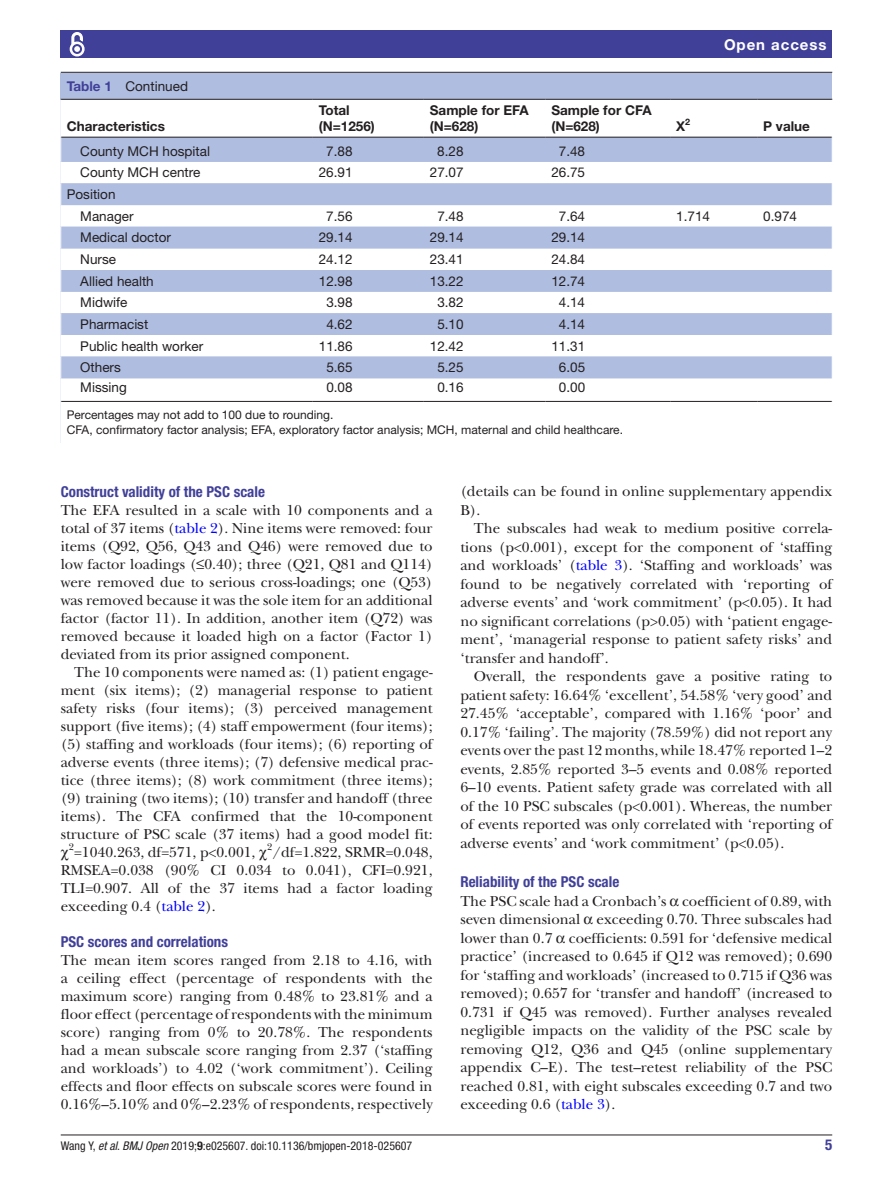
<style>
.page{position:relative;width:893px;height:1191px;background:#fff}
.page>*{position:absolute;margin:0;border:0;box-sizing:border-box;transform-origin:0 0}
.t1{font:15px/18px "New Baskerville";color:#231f20;text-align:justify}
.t2{font:700 condensed 15px "Helvetica Neue LT Std";color:#414099}
.t3{font:700 15px "Helvetica Neue LT Std";letter-spacing:.065em;color:#fff}
.t4{font:13.5px/21.6px "Helvetica Neue LT Std";color:#231f20}
.t5{font:700 13.5px/16.2px "Helvetica Neue LT Std";color:#231f20}
.t6{font:12px/15px "Helvetica Neue LT Std";color:#231f20}
.t7{font:condensed 12px "Helvetica Neue LT Std";color:#231f20}
.t8{font:9.9px "New Baskerville";color:#231f20}
.s1{font-weight:700;color:#414099}
.s2{color:#00f}
.s3{font-style:italic}
.s4{font-weight:700}
</style>
<div class="page">
<hr style="left:61px;top:1134px;width:771px;height:1px;background:#231f20">
<div style="left:61px;top:31px;width:771px;height:27px;background:#414099"></div>
<svg style="left:69px;top:32px;width:16px;height:25px"></svg>
<div style="left:61px;top:91px;width:771px;height:352px;background:#afbde1"></div>
<div style="left:61px;top:100px;width:771px;height:343px;background:#fff"></div>
<svg style="left:61px;top:138px;width:771px;height:240px"></svg>
<hr style="left:61px;top:99px;width:252px;height:1px;background:#231f20">
<hr style="left:61px;top:137px;width:252px;height:1px;background:#231f20">
<hr style="left:313px;top:99px;width:111px;height:1px;background:#231f20">
<hr style="left:313px;top:137px;width:111px;height:1px;background:#231f20">
<hr style="left:424px;top:99px;width:121px;height:1px;background:#231f20">
<hr style="left:424px;top:137px;width:121px;height:1px;background:#231f20">
<hr style="left:545px;top:99px;width:125px;height:1px;background:#231f20">
<hr style="left:545px;top:137px;width:125px;height:1px;background:#231f20">
<hr style="left:670px;top:99px;width:87px;height:1px;background:#231f20">
<hr style="left:670px;top:137px;width:87px;height:1px;background:#231f20">
<hr style="left:757px;top:99px;width:75px;height:1px;background:#231f20">
<hr style="left:757px;top:137px;width:75px;height:1px;background:#231f20">
<hr style="left:313px;top:401px;width:111px;height:1px;background:#231f20">
<hr style="left:424px;top:401px;width:121px;height:1px;background:#231f20">
<hr style="left:545px;top:401px;width:125px;height:1px;background:#231f20">
<hr style="left:670px;top:401px;width:87px;height:1px;background:#231f20">
<hr style="left:757px;top:401px;width:75px;height:1px;background:#231f20">
<hr style="left:61px;top:401px;width:252px;height:1px;background:#231f20">
<svg style="left:60px;top:137px;width:1px;height:264px"></svg>
<hr style="left:67px;top:418px;width:765px;height:2px;background:#fff">
<hr style="left:67px;top:433px;width:765px;height:2px;background:#fff">
<div style="left:61px;top:73px;width:771px;height:18px;background:#afbde1"></div>
<hr style="left:61px;top:72px;width:771px;height:1px;background:#231f20">
<p class="t4" style="left:67px;top:75px;width:123px"><span class="s1">Table 1</span> Continued</p>
<p class="t5" style="left:67px;top:118px;width:100px">Characteristics</p>
<p class="t5" style="left:319px;top:102px;width:58px">Total (N=1256)</p>
<p class="t5" style="left:430px;top:102px;width:100px">Sample for EFA (N=628)</p>
<p class="t5" style="left:551px;top:102px;width:102px">Sample for CFA (N=628)</p>
<p class="t3" style="left:724px;top:35px;width:104px">Open access</p>
<p class="t5" style="left:676px;top:118px;width:15px">X<sup>2</sup></p>
<p class="t5" style="left:763px;top:118px;width:48px">P value</p>
<p class="t4" style="left:80px;top:140px;width:131px">County MCH hospital</p>
<p class="t4" style="left:326px;top:140px;width:28px">7.88</p>
<p class="t4" style="left:437px;top:140px;width:28px">8.28</p>
<p class="t4" style="left:559px;top:140px;width:28px">7.48</p>
<p class="t4" style="left:80px;top:162px;width:122px">County MCH centre</p>
<p class="t4" style="left:319px;top:162px;width:35px">26.91</p>
<p class="t4" style="left:430px;top:162px;width:35px">27.07</p>
<p class="t4" style="left:551px;top:162px;width:35px">26.75</p>
<p class="t4" style="left:80px;top:183px;width:55px;text-indent:-14px">Position<br>Manager</p>
<p class="t4" style="left:326px;top:205px;width:28px">7.56</p>
<p class="t4" style="left:437px;top:205px;width:28px">7.48</p>
<p class="t4" style="left:559px;top:205px;width:28px">7.64</p>
<p class="t4" style="left:676px;top:205px;width:35px">1.714</p>
<p class="t4" style="left:763px;top:205px;width:35px">0.974</p>
<p class="t4" style="left:80px;top:227px;width:92px">Medical doctor</p>
<p class="t4" style="left:319px;top:227px;width:35px">29.14</p>
<p class="t4" style="left:430px;top:227px;width:35px">29.14</p>
<p class="t4" style="left:551px;top:227px;width:35px">29.14</p>
<p class="t4" style="left:80px;top:248px;width:37px">Nurse</p>
<p class="t4" style="left:319px;top:248px;width:35px">24.12</p>
<p class="t4" style="left:430px;top:248px;width:35px">23.41</p>
<p class="t4" style="left:551px;top:248px;width:35px">24.84</p>
<p class="t4" style="left:80px;top:270px;width:75px">Allied health</p>
<p class="t4" style="left:319px;top:270px;width:35px">12.98</p>
<p class="t4" style="left:430px;top:270px;width:35px">13.22</p>
<p class="t4" style="left:551px;top:270px;width:35px">12.74</p>
<p class="t4" style="left:80px;top:291px;width:49px">Midwife</p>
<p class="t4" style="left:326px;top:291px;width:28px">3.98</p>
<p class="t4" style="left:437px;top:291px;width:28px">3.82</p>
<p class="t4" style="left:559px;top:291px;width:28px">4.14</p>
<p class="t4" style="left:80px;top:313px;width:70px">Pharmacist</p>
<p class="t4" style="left:326px;top:313px;width:28px">4.62</p>
<p class="t4" style="left:437px;top:313px;width:28px">5.10</p>
<p class="t4" style="left:559px;top:313px;width:28px">4.14</p>
<p class="t4" style="left:80px;top:335px;width:124px">Public health worker</p>
<p class="t4" style="left:319px;top:335px;width:35px">11.86</p>
<p class="t4" style="left:430px;top:335px;width:35px">12.42</p>
<p class="t4" style="left:551px;top:335px;width:35px">11.31</p>
<p class="t4" style="left:80px;top:356px;width:42px">Others</p>
<p class="t4" style="left:326px;top:356px;width:28px">5.65</p>
<p class="t4" style="left:437px;top:356px;width:28px">5.25</p>
<p class="t4" style="left:559px;top:356px;width:28px">6.05</p>
<p class="t4" style="left:80px;top:377px;width:48px">Missing</p>
<p class="t4" style="left:326px;top:377px;width:28px">0.08</p>
<p class="t4" style="left:437px;top:377px;width:28px">0.16</p>
<p class="t4" style="left:559px;top:377px;width:28px">0.00</p>
<p class="t6" style="left:67px;top:407px;width:558px">Percentages may not add to 100 due to rounding.<br>CFA, confirmatory factor analysis; EFA, exploratory factor analysis; MCH, maternal and child healthcare.</p>
<p class="t2" style="left:61px;top:482px;width:206px">Construct validity of the PSC scale</p>
<p class="t1" style="left:61px;top:501px;width:373px">The EFA resulted in a scale with 10 components and a total of 37 items (<span class="s2">table 2</span>). Nine items were removed: four items (Q92, Q56, Q43 and Q46) were removed due to low factor loadings (≤0.40); three (Q21, Q81 and Q114) were removed due to serious cross-loadings; one (Q53) was removed because it was the sole item for an additional factor (factor 11). In addition, another item (Q72) was removed because it loaded high on a factor (Factor 1) deviated from its prior assigned component.</p>
<p class="t1" style="left:61px;top:663px;width:373px;text-indent:14px">The 10 components were named as: (1) patient engage&shy;ment (six items); (2) managerial response to patient safety risks (four items); (3) perceived management support (five items); (4) staff empowerment (four items); (5) staffing and workloads (four items); (6) reporting of adverse events (three items); (7) defensive medical prac&shy;tice (three items); (8) work commitment (three items); (9) training (two items); (10) transfer and handoff (three items). The CFA confirmed that the 10-component structure of PSC scale (37 items) had a good model fit:</p>
<p class="t8" style="left:69px;top:841px;width:7px">2</p>
<p class="t1" style="left:74px;top:843px;width:183px">=1040.263, df=571, p&lt;0.001,</p>
<p class="t8" style="left:267px;top:841px;width:7px">2</p>
<p class="t1" style="left:61px;top:843px;width:373px;text-indent:212px">/df=1.822, SRMR=0.048, RMSEA=0.038 (90% CI 0.034 to 0.041), CFI=0.921, TLI=0.907. All of the 37 items had a factor loading exceeding 0.4 (<span class="s2">table 2</span>).</p>
<p class="t2" style="left:61px;top:932px;width:169px">PSC scores and correlations</p>
<p class="t1" style="left:61px;top:951px;width:373px">The mean item scores ranged from 2.18 to 4.16, with a ceiling effect (percentage of respondents with the maximum score) ranging from 0.48% to 23.81% and a floor effect (percentage of respondents with the minimum score) ranging from 0% to 20.78%. The respondents had a mean subscale score ranging from 2.37 (‘staffing and workloads’) to 4.02 (‘work commitment’). Ceiling effects and floor effects on subscale scores were found in 0.16%–5.10% and 0%–2.23% of respondents, respectively</p>
<p class="t1" style="left:460px;top:482px;width:373px;line-height:18.5px">(details can be found in online supplementary appendix<br>B).</p>
<p class="t1" style="left:460px;top:519px;width:373px;line-height:18.5px;text-indent:14px">The subscales had weak to medium positive correla&shy;tions (p&lt;0.001), except for the component of ‘staffing and workloads’ (<span class="s2">table 3</span>). ‘Staffing and workloads’ was found to be negatively correlated with ‘reporting of adverse events’ and ‘work commitment’ (p&lt;0.05). It had no significant correlations (p&gt;0.05) with ‘patient engage&shy;ment’, ‘managerial response to patient safety risks’ and ‘transfer and handoff’.</p>
<p class="t1" style="left:460px;top:667px;width:373px;line-height:18.5px;text-indent:14px">Overall, the respondents gave a positive rating to patient safety: 16.64% ‘excellent’, 54.58% ‘very good’ and 27.45% ‘acceptable’, compared with 1.16% ‘poor’ and 0.17% ‘failing’. The majority (78.59%) did not report any events over the past 12 months, while 18.47% reported 1–2 events, 2.85% reported 3–5 events and 0.08% reported 6–10 events. Patient safety grade was correlated with all of the 10 PSC subscales (p&lt;0.001). Whereas, the number of events reported was only correlated with ‘reporting of adverse events’ and ‘work commitment’ (p&lt;0.05).</p>
<p class="t2" style="left:460px;top:873px;width:161px">Reliability of the PSC scale</p>
<p class="t1" style="left:460px;top:891px;width:373px;line-height:18.5px">The PSC scale had a Cronbach’s coefficient of 0.89, with seven dimensional exceeding 0.70. Three subscales had lower than 0.7 coefficients: 0.591 for ‘defensive medical practice’ (increased to 0.645 if Q12 was removed); 0.690 for ‘staffing and workloads’ (increased to 0.715 if Q36 was removed); 0.657 for ‘transfer and handoff’ (increased to 0.731 if Q45 was removed). Further analyses revealed negligible impacts on the validity of the PSC scale by removing Q12, Q36 and Q45 (online supplementary appendix C–E). The test–retest reliability of the PSC reached 0.81, with eight subscales exceeding 0.7 and two exceeding 0.6 (<span class="s2">table 3</span>).</p>
<p class="t7" style="left:61px;top:1138px;width:353px">Wang Y, <span class="s3">et al</span>. <span class="s3">BMJ Open</span> 2019;<span class="s4">9</span>:e025607. doi:10.1136/bmjopen-2018-025607</p>
<p class="t2" style="left:825px;top:1135px;width:9px">5</p>
</div>
